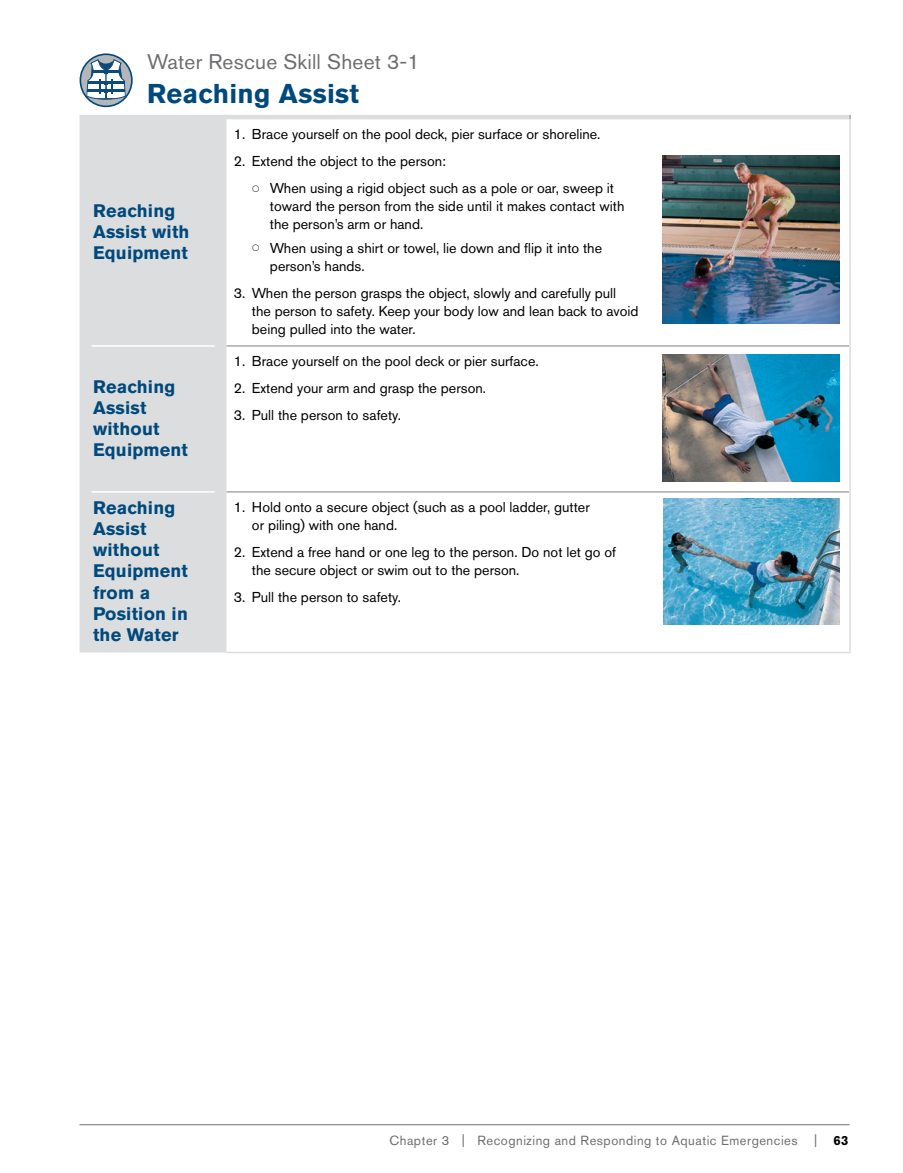
<style>
.page{position:relative;width:903px;height:1173px;background:#fff}
.page>*{position:absolute;margin:0;border:0;box-sizing:border-box;transform-origin:0 0}
.t1{font:700 27px "Akzidenz Grotesk BE";letter-spacing:.01em;color:#00497c}
.t2{font:21px "Akzidenz Grotesk BE";letter-spacing:.01em;color:#6d6e71}
.t3{font:700 18px/21px "Akzidenz Grotesk BE";letter-spacing:.01em;color:#00497c}
.t4{font:14.25px/18px "Akzidenz Grotesk BE";color:#000}
.t5{font:13.2px "Akzidenz Grotesk BE";letter-spacing:.04em;color:#6d6e71}
.s1{font-size:13.8px}
.s2{font-weight:700;color:#000}
</style>
<div class="page">
<hr style="left:80px;top:1123px;width:769px;height:1px;background:#6d6e71">
<svg style="left:80px;top:115px;width:769px;height:537px"></svg>
<hr style="left:226px;top:345px;width:623px;height:1px;background:#a7a9ac">
<hr style="left:226px;top:491px;width:623px;height:1px;background:#a7a9ac">
<hr style="left:849px;top:119px;width:1px;height:227px;background:#dcddde">
<hr style="left:849px;top:346px;width:1px;height:145px;background:#dcddde">
<hr style="left:849px;top:491px;width:1px;height:160px;background:#dcddde">
<hr style="left:226px;top:651px;width:624px;height:2px;background:#dcddde">
<img style="left:662px;top:155px;width:177px;height:168px">
<img style="left:662px;top:354px;width:177px;height:127px">
<img style="left:663px;top:498px;width:176px;height:126px">
<hr style="left:92px;top:345px;width:123px;height:1px;background:#fff">
<hr style="left:92px;top:491px;width:123px;height:1px;background:#fff">
<svg style="left:80px;top:54px;width:52px;height:52px"></svg>
<svg style="left:86px;top:60px;width:40px;height:40px"></svg>
<div style="left:80px;top:53px;width:53px;height:54px;border:2px solid #00497c;border-radius:50%"></div>
<svg style="left:253px;top:185px;width:6px;height:6px"></svg>
<svg style="left:253px;top:245px;width:6px;height:6px"></svg>
<p class="t2" style="left:147px;top:49px;width:274px">Water Rescue Skill Sheet 3-1</p>
<p class="t1" style="left:147px;top:78px;width:213px">Reaching Assist</p>
<p class="t3" style="left:93px;top:200px;width:98px">Reaching<br>Assist with<br>Equipment</p>
<p class="t3" style="left:93px;top:376px;width:96px">Reaching<br>Assist without<br>Equipment</p>
<p class="t4" style="left:234px;top:125px;width:368px">1. Brace yourself on the pool deck, pier surface or shoreline.</p>
<p class="t4" style="left:270px;top:147px;width:345px;line-height:27px;text-indent:-36px">2. Extend the object to the person:<br>When using a rigid object such as a pole or oar, sweep it</p>
<p class="t4" style="left:270px;top:197px;width:356px">toward the person from the side until it makes contact with the person’s arm or hand.</p>
<p class="t4" style="left:270px;top:239px;width:333px">When using a shirt or towel, lie down and flip it into the person’s hands.</p>
<p class="t4" style="left:252px;top:284px;width:388px;text-indent:-18px">3. When the person grasps the object, slowly and carefully pull the person to safety. Keep your body low and lean back to avoid being pulled into the water.</p>
<p class="t4" style="left:234px;top:351px;width:306px">1. Brace yourself on the pool deck or pier surface.</p>
<p class="t4" style="left:234px;top:378px;width:253px">2. Extend your arm and grasp the person.</p>
<p class="t4" style="left:234px;top:405px;width:169px">3. Pull the person to safety.</p>
<p class="t3" style="left:93px;top:497px;width:96px">Reaching<br>Assist without<br>Equipment from a<br>Position in the Water</p>
<p class="t4" style="left:252px;top:497px;width:339px;text-indent:-18px">1. Hold onto a secure object (such as a pool ladder, gutter or piling) with one hand.</p>
<p class="t4" style="left:252px;top:542px;width:365px;text-indent:-18px">2. Extend a free hand or one leg to the person. Do not let go of the secure object or swim out to the person.</p>
<p class="t4" style="left:234px;top:587px;width:169px">3. Pull the person to safety.</p>
<p class="t5" style="left:389px;top:1132px;width:460px">Chapter 3 <span class="s1">|</span> Recognizing and Responding to Aquatic Emergencies <span class="s1">|</span> <span class="s2">63</span></p>
</div>
